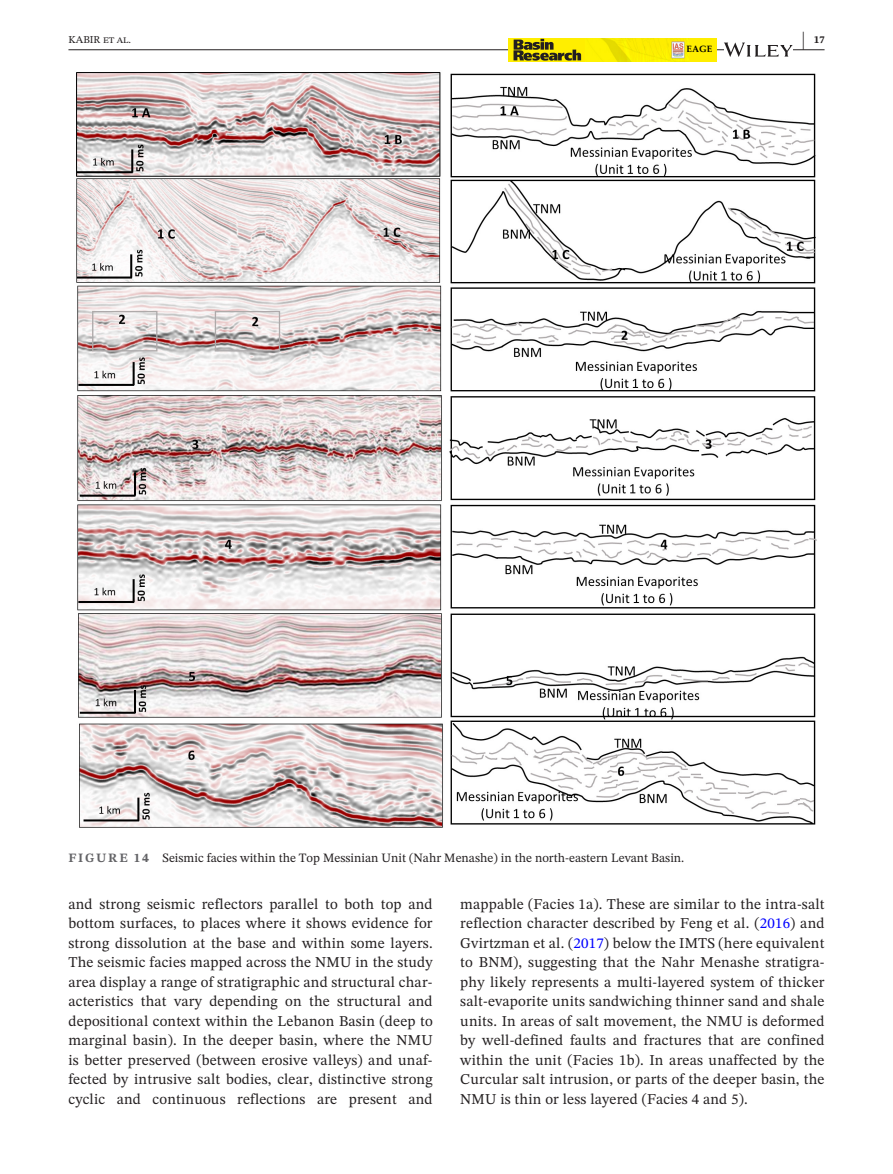
<style>
.page{position:relative;width:893px;height:1174px;background:#fff}
.page>*{position:absolute;margin:0;border:0;box-sizing:border-box;transform-origin:0 0}
.t1{font:15px/19.5px "STIX Two Text";letter-spacing:.01em;color:#231f20;text-align:justify}
.t2{font:12.75px "STIX Two Text";color:#231f20}
.t3{font:10.5px "STIX Two Text";color:#231f20}
.t4{font:700 10.5px "STIX Two Text";color:#231f20}
.t5{font:700 9.15px "Palatino Linotype";color:#000}
.s1{font-size:21px}
.s2{font-weight:700;color:#636366}
.s3{color:#00f}
</style>
<div class="page">
<hr style="left:68px;top:49px;width:756px;height:1px;background:#231f20">
<div style="left:508px;top:38px;width:208px;height:23px;background:#fe0"></div>
<img style="left:601px;top:38px;width:88px;height:23px">
<svg style="left:513px;top:39px;width:68px;height:22px"></svg>
<svg style="left:724px;top:43px;width:69px;height:14px"></svg>
<img style="left:76px;top:72px;width:741px;height:756px">
<p class="t3" style="left:68px;top:32px;width:64px">KABIR et al.</p>
<p class="t5" style="left:687px;top:42px;width:27px">EAGE</p>
<p class="t4" style="left:802px;top:32px;width:24px"><span class="s1">|</span> 17</p>
<p class="t2" style="left:68px;top:848px;width:617px"><span class="s2">FIGURE 14</span> Seismic facies within the Top Messinian Unit (Nahr Menashe) in the north-eastern Levant Basin.</p>
<p class="t1" style="left:68px;top:894px;width:366px">and strong seismic reflectors parallel to both top and bottom surfaces, to places where it shows evidence for strong dissolution at the base and within some layers.<br>The seismic facies mapped across the NMU in the study area display a range of stratigraphic and structural char&shy;acteristics that vary depending on the structural and depositional context within the Lebanon Basin (deep to marginal basin). In the deeper basin, where the NMU is better preserved (between erosive valleys) and unaf&shy;fected by intrusive salt bodies, clear, distinctive strong cyclic and continuous reflections are present and</p>
<p class="t1" style="left:460px;top:894px;width:366px">mappable (Facies 1a). These are similar to the intra-salt reflection character described by Feng et al. (<span class="s3">2016</span>) and Gvirtzman et al. (<span class="s3">2017</span>) below the IMTS (here equivalent to BNM), suggesting that the Nahr Menashe stratigra&shy;phy likely represents a multi-layered system of thicker salt-evaporite units sandwiching thinner sand and shale units. In areas of salt movement, the NMU is deformed by well-defined faults and fractures that are confined within the unit (Facies 1b). In areas unaffected by the Curcular salt intrusion, or parts of the deeper basin, the NMU is thin or less layered (Facies 4 and 5).</p>
</div>
